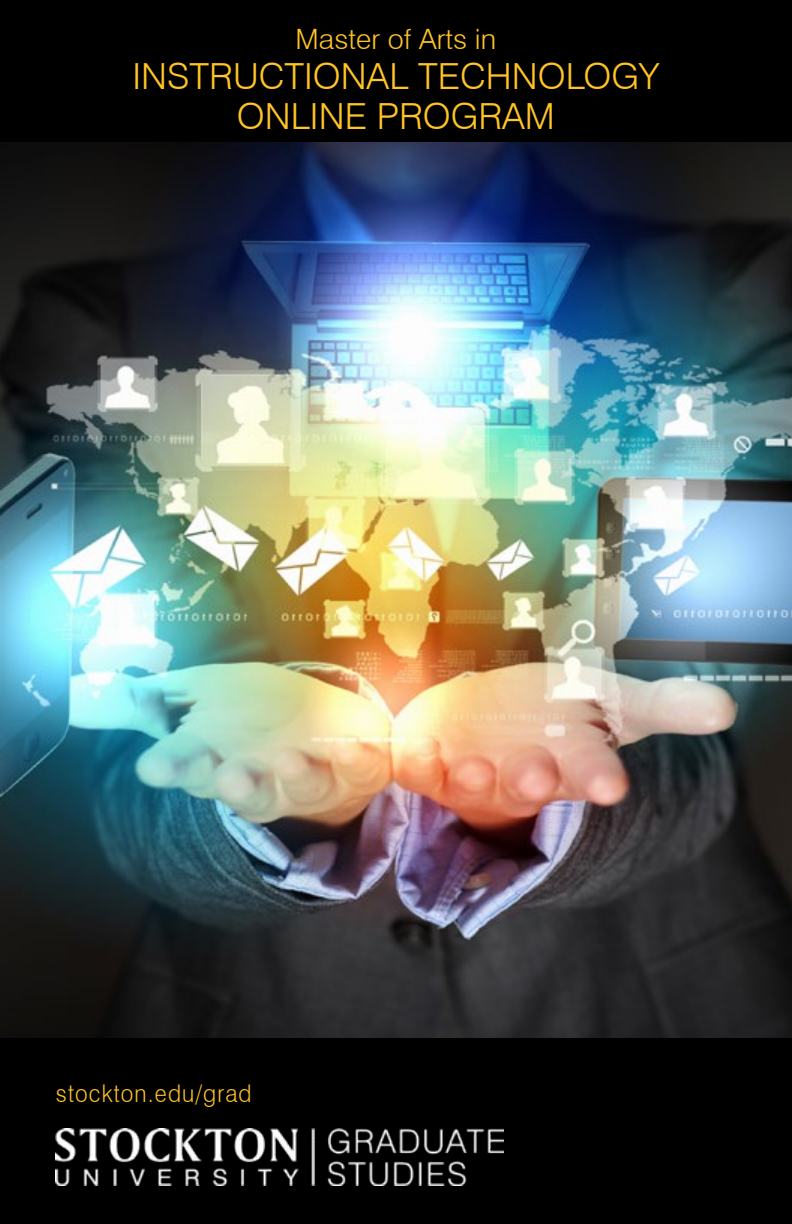
<style>
.page{position:relative;width:792px;height:1224px;background:#fff}
.page>*{position:absolute;margin:0;border:0;box-sizing:border-box;transform-origin:0 0}
.t1{font:300 36px/40px "Swiss 721 BT";color:#ffc425;text-align:center}
.t2{font:300 28px "Swiss 721 BT";color:#ffc425}
.t3{font:300 24.4px "Swiss 721 BT";letter-spacing:.05em;color:#ffc425;scale:.92 1}
</style>
<div class="page">
<img style="left:0;top:141px;width:792px;height:897px">
<div style="left:0;top:0;width:792px;height:141px;background:#000"></div>
<div style="left:0;top:1038px;width:792px;height:186px;background:#000"></div>
<p class="t2" style="left:296px;top:22px;width:202px">Master of Arts in</p>
<p class="t1" style="left:133px;top:56px;width:528px">INSTRUCTIONAL TECHNOLOGY<br>ONLINE PROGRAM</p>
<p class="t3" style="left:56px;top:1079px;width:214px">stockton.edu/grad</p>
</div>
